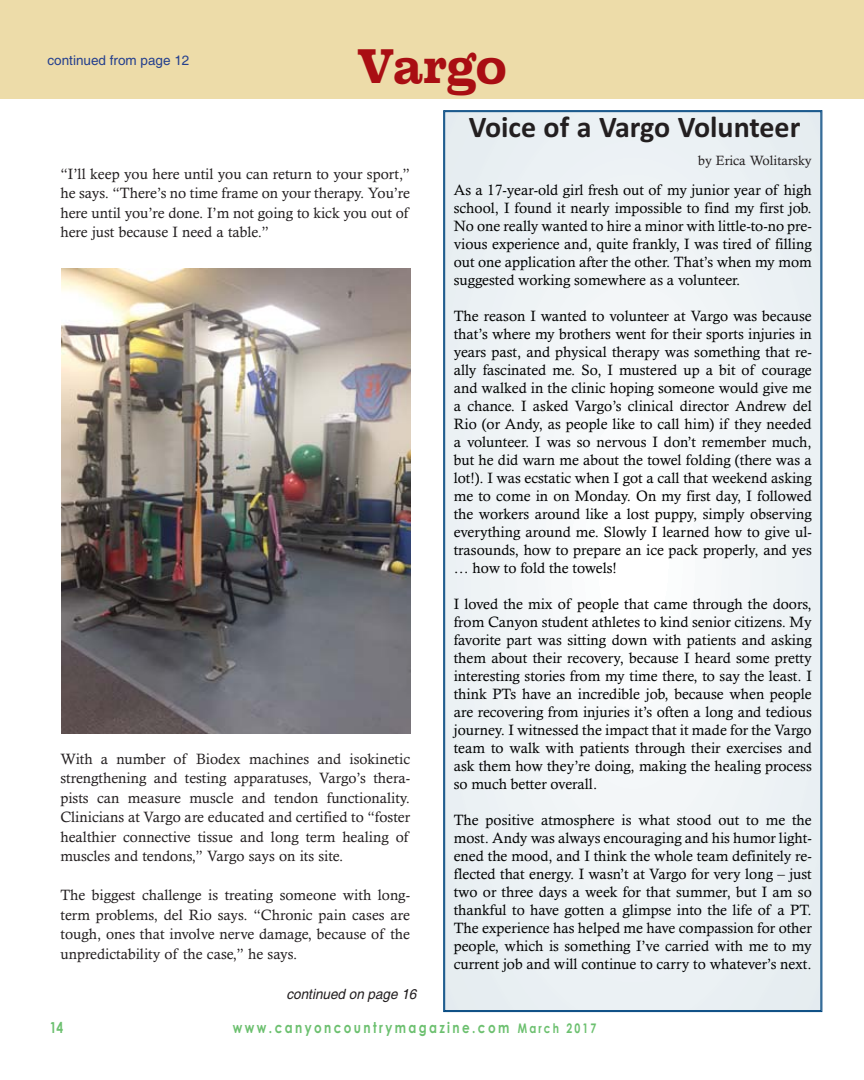
<style>
.page{position:relative;width:864px;height:1080px;background:#fff}
.page>*{position:absolute;margin:0;border:0;box-sizing:border-box;transform-origin:0 0}
.t1{font:700 50.7px "Clarendon Extended";color:#a90e13;scale:.62 1}
.t2{font:700 30px "Calibri";color:#231f20}
.t3{font:700 15.15px "Century Gothic";letter-spacing:.2em;color:#6cc06f;scale:.79 1}
.t4{font:15px/18px "Calisto";color:#010202;text-align:justify}
.t5{font:15px/19.5px "Calisto";color:#231f20;text-align:justify}
.t6{font:italic 14.1px "Helvetica";color:#231f20;scale:.95 1}
.t7{font:13.5px "Helvetica";color:#25408e}
.t8{font:13.5px "Calisto";color:#231f20}
.s1{font-size:13.2px}
</style>
<div class="page">
<svg style="left:443px;top:110px;width:380px;height:902px"></svg>
<div style="left:0;top:0;width:864px;height:98px;background:#eddca9"></div>
<img style="left:62px;top:269px;width:348px;height:464px">
<p class="t7" style="left:48px;top:55px;width:143px">continued from page 12</p>
<p class="t1" style="left:358px;top:35px;width:241px">Vargo</p>
<p class="t5" style="left:60px;top:165px;width:351px">“I’ll keep you here until you can return to your sport,” he says. “There’s no time frame on your therapy. You’re here until you’re done. I’m not going to kick you out of here just because I need a table.”</p>
<p class="t5" style="left:60px;top:750px;width:351px">With a number of Biodex machines and isokinetic strengthening and testing apparatuses, Vargo’s thera&shy;pists can measure muscle and tendon functionality.<br>Clinicians at Vargo are educated and certified to “foster healthier connective tissue and long term healing of muscles and tendons,” Vargo says on its site.</p>
<p class="t5" style="left:60px;top:887px;width:351px">The biggest challenge is treating someone with long&shy;term problems, del Rio says. “Chronic pain cases are tough, ones that involve nerve damage, because of the unpredictability of the case,” he says.</p>
<p class="t6" style="left:287px;top:989px;width:138px">continued on page 16</p>
<p class="t2" style="left:469px;top:109px;width:333px">Voice of a Vargo Volunteer</p>
<p class="t8" style="left:698px;top:155px;width:115px">by Erica Wolitarsky</p>
<p class="t4" style="left:454px;top:183px;width:360px">As a 17-year-old girl fresh out of my junior year of high school, I found it nearly impossible to find my first job.<br>No one really wanted to hire a minor with little-to-no pre&shy;vious experience and, quite frankly, I was tired of filling out one application after the other. That’s when my mom suggested working somewhere as a volunteer.</p>
<p class="t4" style="left:454px;top:309px;width:360px">The reason I wanted to volunteer at Vargo was because that’s where my brothers went for their sports injuries in years past, and physical therapy was something that re&shy;ally fascinated me. So, I mustered up a bit of courage and walked in the clinic hoping someone would give me a chance. I asked Vargo’s clinical director Andrew del Rio (or Andy, as people like to call him) if they needed a volunteer. I was so nervous I don’t remember much, but he did warn me about the towel folding (there was a lot!). I was ecstatic when I got a call that weekend asking me to come in on Monday. On my first day, I followed the workers around like a lost puppy, simply observing everything around me. Slowly I learned how to give ul&shy;trasounds, how to prepare an ice pack properly, and yes … how to fold the towels!</p>
<p class="t4" style="left:454px;top:597px;width:360px">I loved the mix of people that came through the doors, from Canyon student athletes to kind senior citizens. My favorite part was sitting down with patients and asking them about their recovery, because I heard some pretty interesting stories from my time there, to say the least. I think PTs have an incredible job, because when people are recovering from injuries it’s often a long and tedious journey. I witnessed the impact that it made for the Vargo team to walk with patients through their exercises and ask them how they’re doing, making the healing process so much better overall.</p>
<p class="t4" style="left:454px;top:813px;width:360px">The positive atmosphere is what stood out to me the most. Andy was always encouraging and his humor light&shy;ened the mood, and I think the whole team definitely re&shy;flected that energy. I wasn’t at Vargo for very long – just two or three days a week for that summer, but I am so thankful to have gotten a glimpse into the life of a PT.<br>The experience has helped me have compassion for other people, which is something I’ve carried with me to my current job and will continue to carry to whatever’s next.</p>
<p class="t3" style="left:50px;top:1019px;width:19px">14</p>
<p class="t3" style="left:233px;top:1019px;width:461px">www.canyoncountrymagazine.com <span class="s1">March 2017</span></p>
</div>
